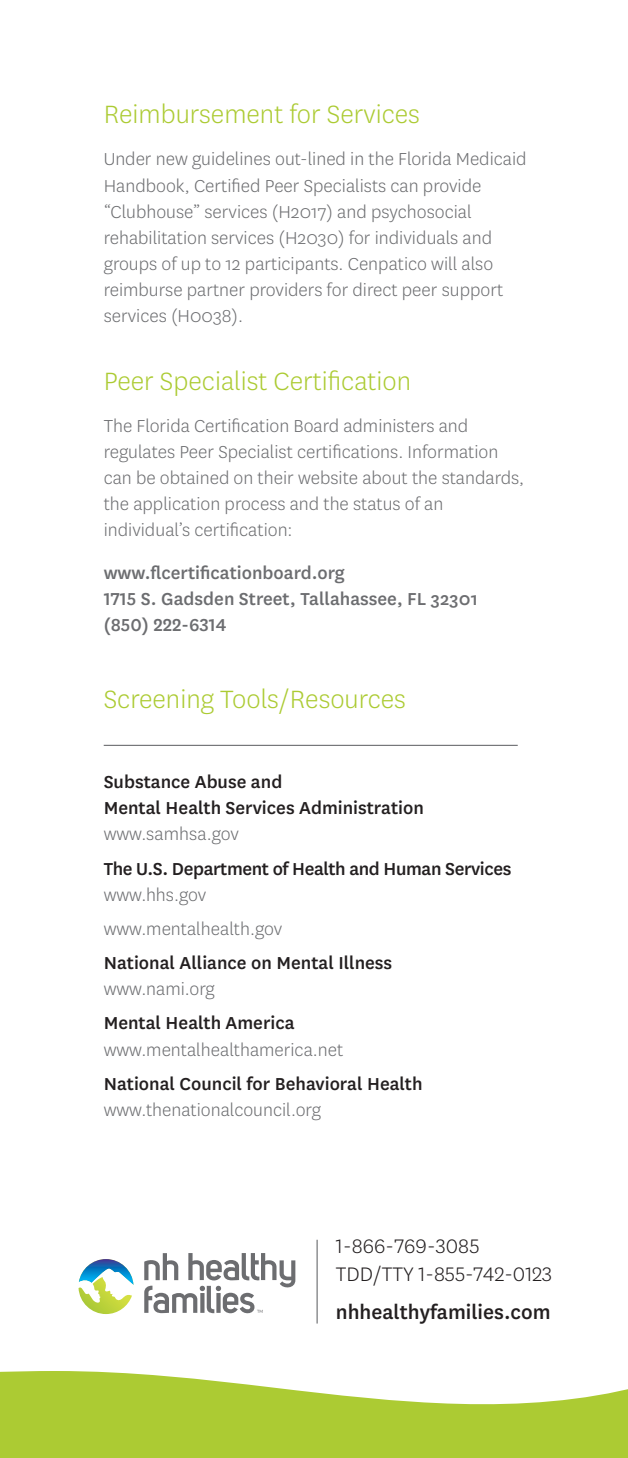
<style>
.page{position:relative;width:628px;height:1458px;background:#fff}
.page>*{position:absolute;margin:0;border:0;box-sizing:border-box;transform-origin:0 0}
.t1{font:300 29.25px "National";color:#accb33}
.t2{font:300 22.95px/27.4px "Centene Sans";color:#231f20}
.t3{font:500 22.95px "Centene Sans";color:#231f20}
.t4{font:300 20.25px/26.1px "National";color:#6c6d70}
.t5{font:500 20.25px/26.1px "National";color:#231f20}
.t6{font:500 20.25px/26.1px "National";color:#6c6d70}
.t7{font:500 20.25px "National";letter-spacing:-.02em;color:#231f20}
</style>
<div class="page">
<hr style="left:104px;top:745px;width:414px;height:1px;background:#6c6d70">
<svg style="left:0;top:1371px;width:628px;height:87px;fill:#accb33"></svg>
<svg style="left:144px;top:1253px;width:151px;height:61px"></svg>
<hr style="left:316px;top:1240px;width:2px;height:84px;background:#6c6d70">
<svg style="left:78px;top:1259px;width:55px;height:55px"></svg>
<h1 class="t1" style="left:104px;top:96px;width:318px">Reimbursement for Services</h1>
<p class="t4" style="left:104px;top:146px;width:424px">Under new guidelines out-lined in the Florida Medicaid Handbook, Certified Peer Specialists can provide “Clubhouse” services (H2017) and psychosocial rehabilitation services (H2030) for individuals and groups of up to 12 participants. Cenpatico will also reimburse partner providers for direct peer support services (H0038).</p>
<h1 class="t1" style="left:104px;top:362px;width:309px">Peer Specialist Certification</h1>
<p class="t4" style="left:104px;top:412px;width:422px">The Florida Certification Board administers and regulates Peer Specialist certifications. Information can be obtained on their website about the standards, the application process and the status of an individual’s certification:</p>
<p class="t6" style="left:104px;top:558px;width:376px">www.flcertificationboard.org<br>1715 S. Gadsden Street, Tallahassee, FL 32301 (850) 222-6314</p>
<h1 class="t1" style="left:104px;top:681px;width:304px">Screening Tools/Resources</h1>
<p class="t5" style="left:104px;top:768px;width:322px">Substance Abuse and<br>Mental Health Services Administration</p>
<p class="t4" style="left:104px;top:821px;width:137px">www.samhsa.gov</p>
<p class="t7" style="left:104px;top:855px;width:409px">The U.S. Department of Health and Human Services</p>
<p class="t4" style="left:104px;top:877px;width:180px;line-height:34.2px">www.hhs.gov www.mentalhealth.gov</p>
<p class="t5" style="left:104px;top:949px;width:290px">National Alliance on Mental Illness</p>
<p class="t4" style="left:104px;top:975px;width:113px">www.nami.org</p>
<p class="t5" style="left:104px;top:1009px;width:192px">Mental Health America</p>
<p class="t4" style="left:104px;top:1036px;width:241px">www.mentalhealthamerica.net</p>
<p class="t5" style="left:104px;top:1069px;width:320px">National Council for Behavioral Health</p>
<p class="t4" style="left:104px;top:1096px;width:219px">www.thenationalcouncil.org</p>
<p class="t2" style="left:336px;top:1232px;width:218px">1-866-769-3085<br>TDD/TTY 1-855-742-0123</p>
<p class="t3" style="left:336px;top:1296px;width:216px">nhhealthyfamilies.com</p>
</div>
